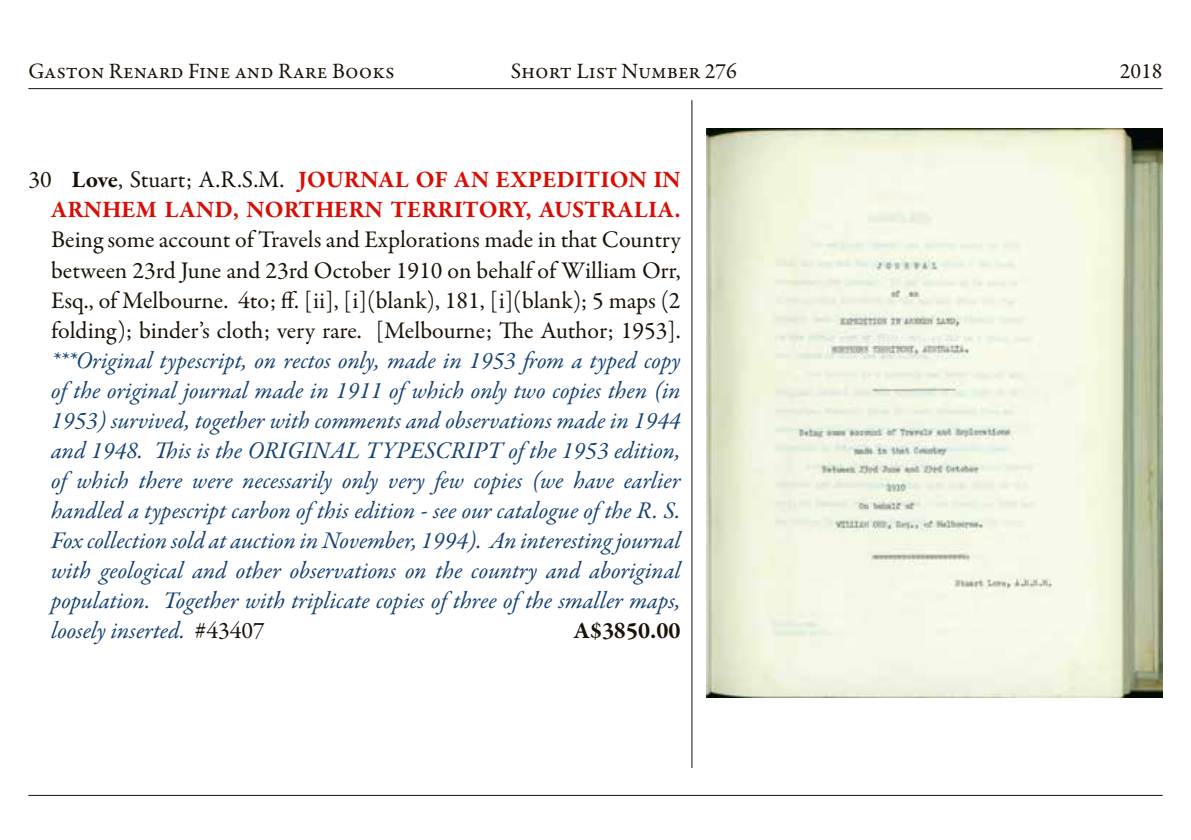
<style>
.page{position:relative;width:1191px;height:840px;background:#fff}
.page>*{position:absolute;margin:0;border:0;box-sizing:border-box;transform-origin:0 0}
.t1{font:italic 24px/30px "Garamond Premr Pro";color:#164373;text-align:justify}
.t2{font:700 24px "Garamond Premr Pro";color:#1a1207}
.t3{font:22px "Garamond Premr Pro";color:#1a1207}
.s1{font-style:normal;color:#1a1207}
.s2{font-weight:700;font-style:normal;color:#1a1207}
.s3{font-weight:700;font-style:normal;color:#d80e04}
</style>
<div class="page">
<hr style="left:28px;top:88px;width:1134px;height:1px;background:#1a1207">
<hr style="left:28px;top:794px;width:1134px;height:1px;background:#1a1207">
<hr style="left:691px;top:100px;width:1px;height:667px;background:#1a1207">
<img style="left:706px;top:128px;width:456px;height:569px">
<p class="t3" style="left:28px;top:57px;width:368px">Gaston Renard Fine and Rare Books</p>
<p class="t3" style="left:511px;top:57px;width:228px">Short List Number 276</p>
<p class="t3" style="left:1119px;top:57px;width:44px">2018</p>
<p class="t1" style="left:51px;top:166px;width:631px;text-indent:-23px"><span class="s1">30</span> <span class="s2">Love</span><span class="s1">, Stuart; A.R.S.M.</span> <span class="s3">JOURNAL OF AN EXPEDITION IN ARNHEM LAND, NORTHERN TERRITORY, AUSTRALIA.<br></span><span class="s1">Being some account of Travels and Explorations made in that Country between 23rd June and 23rd October 1910 on behalf of William Orr, Esq., of Melbourne. 4to; ff. [ii], [i](blank), 181, [i](blank); 5 maps (2 folding); binder’s cloth; very rare. [Melbourne; The Author; 1953]. </span>***Original typescript, on rectos only, made in 1953 from a typed copy of the original journal made in 1911 of which only two copies then (in 1953) survived, together with comments and observations made in 1944 and 1948. This is the ORIGINAL TYPESCRIPT of the 1953 edition, of which there were necessarily only very few copies (we have earlier handled a typescript carbon of this edition - see our catalogue of the R. S.<br>Fox collection sold at auction in November, 1994). An interesting journal with geological and other observations on the country and aboriginal population. Together with triplicate copies of three of the smaller maps, loosely inserted. <span class="s1">#43407</span></p>
<p class="t2" style="left:574px;top:615px;width:108px">A$3850.00</p>
</div>
